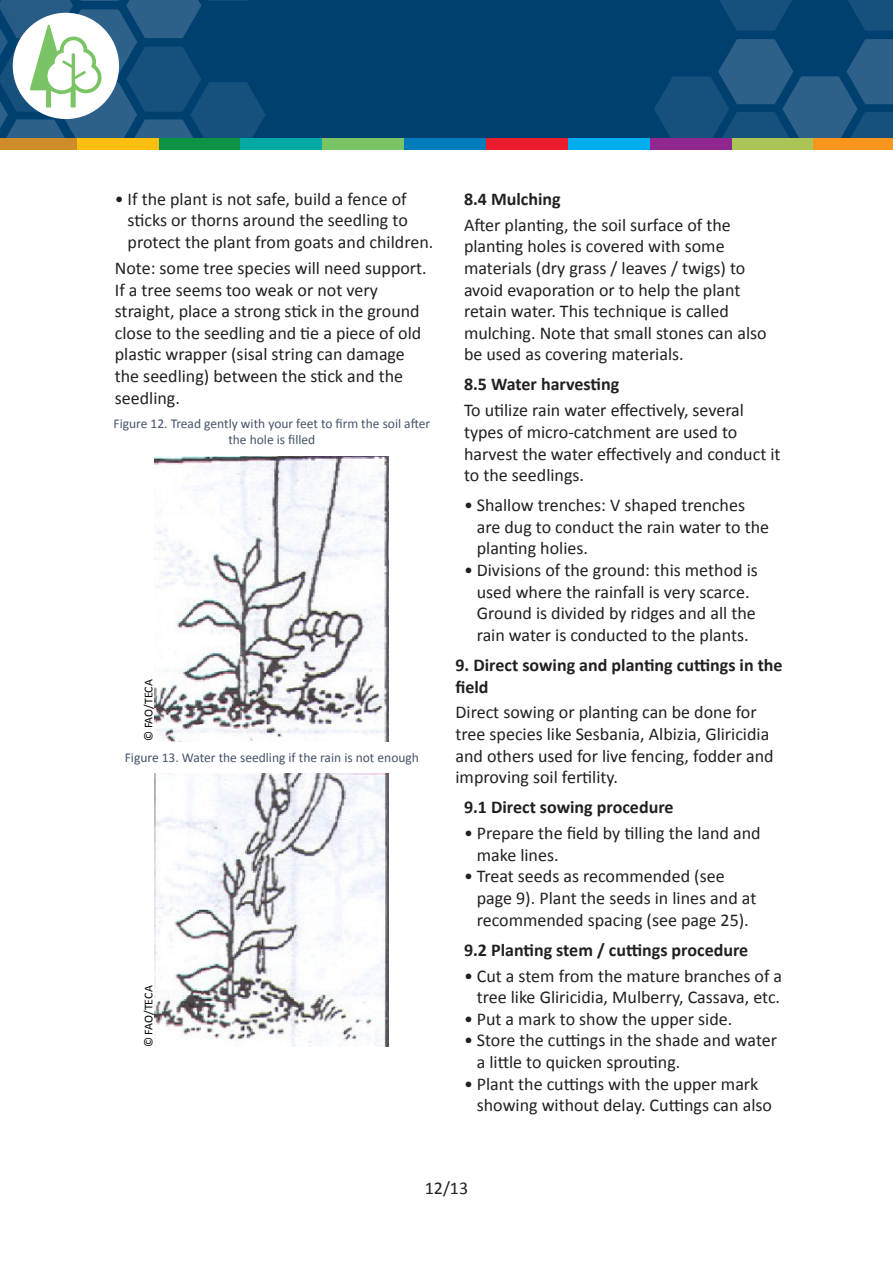
<style>
.page{position:relative;width:893px;height:1263px;background:#fff}
.page>*{position:absolute;margin:0;border:0;box-sizing:border-box;transform-origin:0 0}
.Bulletpoints_1_1{font:18px/21.6px "Calibri";color:#231f20}
.Body_Text_1_1{font:18px/21.6px "Calibri";color:#231f20}
.Body_Text{font:18px/21.6px "Calibri";color:#231f20}
.Subheading_1_1{font:700 18px "Calibri";color:#231f20}
.Heading_1{font:700 18px/21.6px "Calibri";color:#231f20}
.Photo_Capture{font:13.5px/16.2px "Calibri";color:#44546a;text-align:center}
.t1{font:12px "Calibri";letter-spacing:-.01em;color:#040503}
</style>
<div class="page">
<img style="left:155px;top:456px;width:234px;height:285px">
<img style="left:155px;top:774px;width:234px;height:273px">
<div style="left:0;top:0;width:893px;height:141px;background:#004071"></div>
<svg style="left:848px;top:0;width:45px;height:31px"></svg>
<svg style="left:720px;top:0;width:72px;height:31px"></svg>
<svg style="left:654px;top:39px;width:239px;height:111px"></svg>
<div style="left:813px;top:138px;width:80px;height:12px;background:#f7951d"></div>
<div style="left:732px;top:138px;width:81px;height:12px;background:#aac455"></div>
<div style="left:650px;top:138px;width:81px;height:12px;background:#90268f"></div>
<div style="left:568px;top:138px;width:81px;height:12px;background:#00aeef"></div>
<div style="left:486px;top:138px;width:82px;height:12px;background:#eb1c2c"></div>
<div style="left:404px;top:138px;width:82px;height:12px;background:#007cbb"></div>
<div style="left:322px;top:138px;width:82px;height:12px;background:#7bc465"></div>
<div style="left:240px;top:138px;width:82px;height:12px;background:#00a9a3"></div>
<svg style="left:0;top:0;width:265px;height:150px"></svg>
<p class="Bulletpoints_1_1" style="left:128px;top:188px;width:307px;text-indent:-13px">• If the plant is not safe, build a fence of sticks or thorns around the seedling to protect the plant from goats and children.</p>
<p class="Body_Text_1_1" style="left:115px;top:257px;width:313px">Note: some tree species will need support.<br>If a tree seems too weak or not very straight, place a strong stick in the ground close to the seedling and tie a piece of old plastic wrapper (sisal string can damage the seedling) between the stick and the seedling.</p>
<p class="Photo_Capture" style="left:113px;top:416px;width:318px">Figure 12. Tread gently with your feet to firm the soil after the hole is filled</p>
<p class="t1" style="left:141px;top:741px;width:63px;rotate:-90deg">© FAO/TECA</p>
<p class="Photo_Capture" style="left:125px;top:749px;width:296px">Figure 13. Water the seedling if the rain is not enough</p>
<p class="t1" style="left:141px;top:1047px;width:63px;rotate:-90deg">© FAO/TECA</p>
<p class="Subheading_1_1" style="left:464px;top:187px;width:98px">8.4 Mulching</p>
<p class="Body_Text_1_1" style="left:464px;top:214px;width:304px">After planting, the soil surface of the planting holes is covered with some materials (dry grass / leaves / twigs) to avoid evaporation or to help the plant retain water. This technique is called mulching. Note that small stones can also be used as covering materials.</p>
<p class="Subheading_1_1" style="left:464px;top:373px;width:157px">8.5 Water harvesting</p>
<p class="Body_Text_1_1" style="left:464px;top:400px;width:318px">To utilize rain water effectively, several types of micro-catchment are used to harvest the water effectively and conduct it to the seedlings.</p>
<p class="Bulletpoints_1_1" style="left:477px;top:494px;width:294px;text-indent:-13px">• Shallow trenches: V shaped trenches are dug to conduct the rain water to the planting holies.</p>
<p class="Bulletpoints_1_1" style="left:464px;top:559px;width:295px;text-align:center">• Divisions of the ground: this method is used where the rainfall is very scarce.<br>Ground is divided by ridges and all the rain water is conducted to the plants.</p>
<p class="Heading_1" style="left:455px;top:654px;width:329px">9. Direct sowing and planting cuttings in the field</p>
<p class="Body_Text" style="left:455px;top:702px;width:320px">Direct sowing or planting can be done for tree species like Sesbania, Albizia, Gliricidia and others used for live fencing, fodder and improving soil fertility.</p>
<p class="Subheading_1_1" style="left:464px;top:796px;width:211px">9.1 Direct sowing procedure</p>
<p class="Bulletpoints_1_1" style="left:477px;top:822px;width:285px;text-indent:-13px">• Prepare the field by tilling the land and make lines.</p>
<p class="Bulletpoints_1_1" style="left:477px;top:866px;width:281px;text-indent:-13px">• Treat seeds as recommended (see page 9). Plant the seeds in lines and at recommended spacing (see page 25).</p>
<p class="Subheading_1_1" style="left:464px;top:938px;width:286px">9.2 Planting stem / cuttings procedure</p>
<p class="Bulletpoints_1_1" style="left:464px;top:965px;width:320px;text-align:center">• Cut a stem from the mature branches of a tree like Gliricidia, Mulberry, Cassava, etc.</p>
<p class="Bulletpoints_1_1" style="left:464px;top:1008px;width:270px">• Put a mark to show the upper side.</p>
<p class="Bulletpoints_1_1" style="left:477px;top:1030px;width:302px;text-indent:-13px">• Store the cuttings in the shade and water a little to quicken sprouting.</p>
<p class="Bulletpoints_1_1" style="left:477px;top:1073px;width:297px;text-indent:-13px">• Plant the cuttings with the upper mark showing without delay. Cuttings can also</p>
<p class="Body_Text_1_1" style="left:425px;top:1178px;width:45px">12/13</p>
</div>
